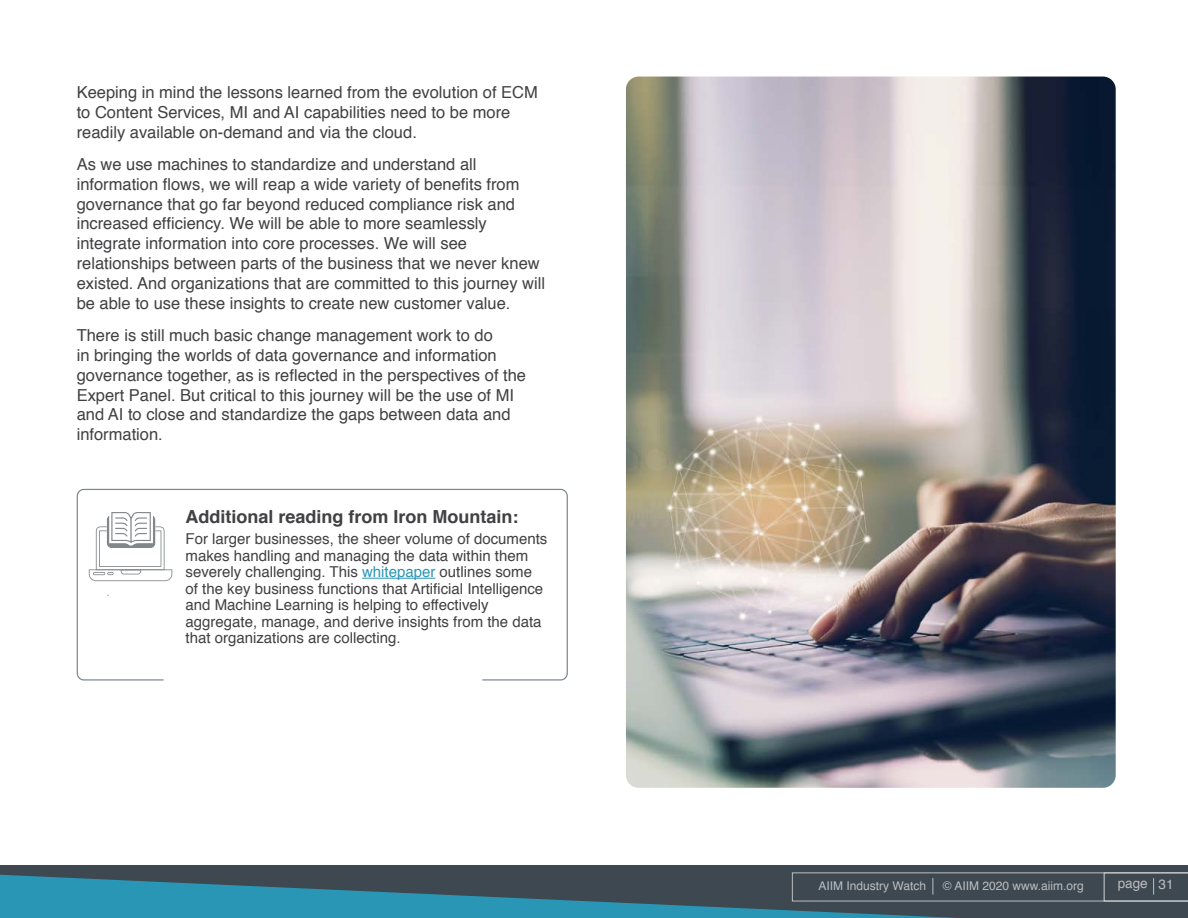
<style>
.page{position:relative;width:1188px;height:918px;background:#fff}
.page>*{position:absolute;margin:0;border:0;box-sizing:border-box;transform-origin:0 0}
.t1{font:700 18px "Helvetica";color:#414042}
.t2{font:16.5px/19.8px "Helvetica";color:#414042}
.t3{font:15px/16.5px "Helvetica";color:#414042}
.t4{font:13.5px "Helvetica";color:#bcbec0}
.t5{font:12px "Helvetica";color:#bcbec0}
.s1{color:#2a96b5}
</style>
<div class="page">
<div style="left:0;top:865px;width:1188px;height:53px;background:#3d4851"></div>
<svg style="left:0;top:874px;width:1188px;height:44px"></svg>
<svg style="left:792px;top:872px;width:396px;height:29px"></svg>
<div style="left:77px;top:489px;width:491px;height:192px;border:1px solid #79858d;border-radius:7px"></div>
<hr style="left:362px;top:578px;width:73px;height:1px;background:#2a96b5">
<svg style="left:89px;top:512px;width:83px;height:69px"></svg>
<img style="left:626px;top:77px;width:490px;height:711px">
<p class="t2" style="left:77px;top:83px;width:463px">Keeping in mind the lessons learned from the evolution of ECM to Content Services, MI and AI capabilities need to be more readily available on-demand and via the cloud.</p>
<p class="t2" style="left:77px;top:155px;width:470px">As we use machines to standardize and understand all information flows, we will reap a wide variety of benefits from governance that go far beyond reduced compliance risk and increased efficiency. We will be able to more seamlessly integrate information into core processes. We will see relationships between parts of the business that we never knew existed. And organizations that are committed to this journey will be able to use these insights to create new customer value.</p>
<p class="t2" style="left:77px;top:326px;width:451px">There is still much basic change management work to do<br>in bringing the worlds of data governance and information governance together, as is reflected in the perspectives of the Expert Panel. But critical to this journey will be the use of MI and AI to close and standardize the gaps between data and information.</p>
<p class="t1" style="left:186px;top:502px;width:335px">Additional reading from Iron Mountain:</p>
<p class="t3" style="left:186px;top:531px;width:363px">For larger businesses, the sheer volume of documents makes handling and managing the data within them severely challenging. This <span class="s1">whitepaper</span> outlines some of the key business functions that Artificial Intelligence and Machine Learning is helping to effectively aggregate, manage, and derive insights from the data that organizations are collecting.</p>
<p class="t5" style="left:819px;top:876px;width:109px">AIIM Industry Watch</p>
<p class="t5" style="left:943px;top:876px;width:142px">© AIIM 2020 www.aiim.org</p>
<p class="t4" style="left:1118px;top:873px;width:57px">page 31</p>
</div>
